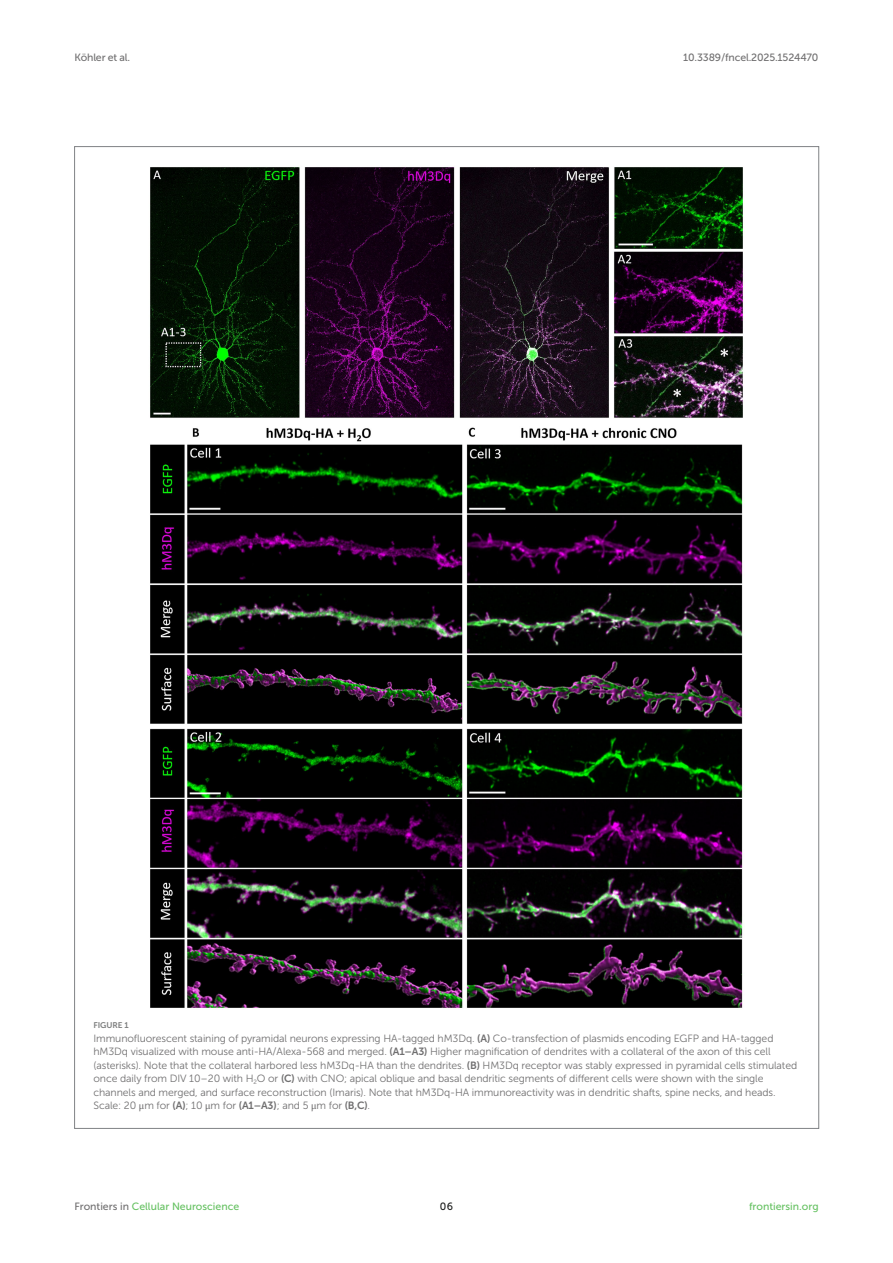
<style>
.page{position:relative;width:893px;height:1263px;background:#fff}
.page>*{position:absolute;margin:0;border:0;box-sizing:border-box;transform-origin:0 0}
.FIG_LEG{font:10.5px/13.5px "Museo Sans 300";letter-spacing:-.01em;color:#706f70}
.t1{font:10.5px "Museo Sans 500";color:#65c161}
.t2{font:10.5px "Museo Sans 500";letter-spacing:-.015em;color:#706f70}
.t3{font:10.5px "Museo Sans 500";color:#1b1c1b}
.FIG_HD{font:8.25px "Museo Sans 700";letter-spacing:-.01em;color:#7e7f7f}
.s1{font-family:"Museo Sans 700"}
.s2{font-family:"STIX General"}
.s3{color:#706f70}
</style>
<div class="page">
<img style="left:150px;top:167px;width:593px;height:841px">
<p class="t2" style="left:74px;top:51px;width:57px">Köhler et al.</p>
<p class="t2" style="left:683px;top:51px;width:137px">10.3389/fncel.2025.1524470</p>
<p class="FIG_HD" style="left:94px;top:1021px;width:37px">FIGURE 1</p>
<p class="FIG_LEG" style="left:94px;top:1032px;width:705px">Immunofluorescent staining of pyramidal neurons expressing HA-tagged hM3Dq. <span class="s1">(A)</span> Co-transfection of plasmids encoding EGFP and HA-tagged hM3Dq visualized with mouse anti-HA/Alexa-568 and merged. <span class="s1">(A1–A3)</span> Higher magnification of dendrites with a collateral of the axon of this cell (asterisks). Note that the collateral harbored less hM3Dq-HA than the dendrites. <span class="s1">(B)</span> HM3Dq receptor was stably expressed in pyramidal cells stimulated once daily from DIV 10–20 with H<sub>2</sub>O or <span class="s1">(C)</span> with CNO; apical oblique and basal dendritic segments of different cells were shown with the single channels and merged, and surface reconstruction (Imaris). Note that hM3Dq-HA immunoreactivity was in dendritic shafts, spine necks, and heads.<br>Scale: 20 <span class="s2">μ</span>m for <span class="s1">(A)</span>; 10 <span class="s2">μ</span>m for <span class="s1">(A1–A3)</span>; and 5 <span class="s2">μ</span>m for <span class="s1">(B,C)</span>.</p>
<p class="t1" style="left:74px;top:1200px;width:166px"><span class="s3">Frontiers in</span> Cellular Neuroscience</p>
<p class="t3" style="left:440px;top:1200px;width:15px">06</p>
<p class="t1" style="left:749px;top:1200px;width:71px">frontiersin.org</p>
</div>
